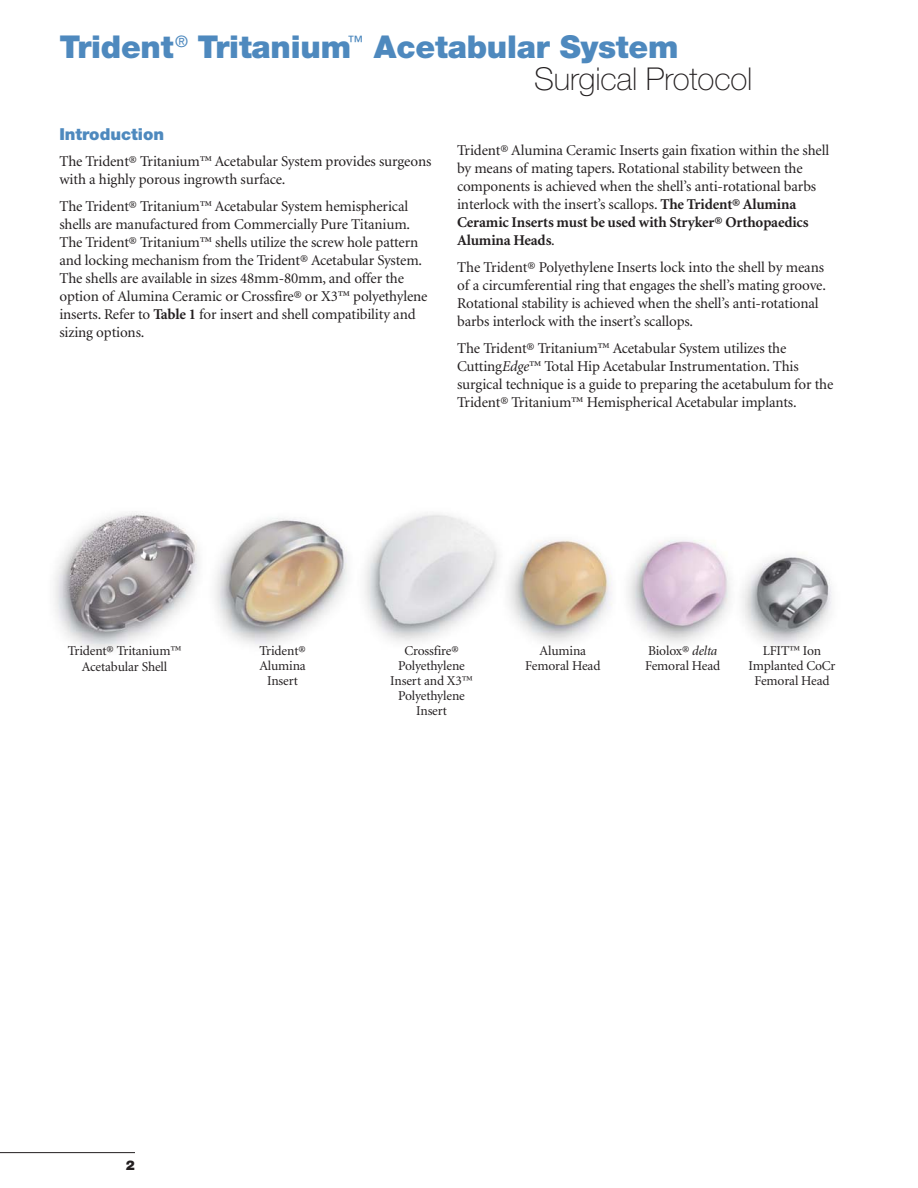
<style>
.page{position:relative;width:918px;height:1188px;background:#fff}
.page>*{position:absolute;margin:0;border:0;box-sizing:border-box;transform-origin:0 0}
.t1{font:900 31.5px/31.5px "Helvetica Neue";letter-spacing:-.005em;color:#4e89be}
.t2{font:900 16.5px "Helvetica Neue";color:#4e89be}
.t3{font:15px/18px "Minion";letter-spacing:-.01em;color:#231f20}
.t4{font:13.5px/15px "Minion";letter-spacing:-.01em;color:#231f20;text-align:center}
.t5{font:900 13.5px "Helvetica Neue";color:#231f20}
.s1{font-weight:100;color:#231f20}
.s2{font-weight:700}
.s3{font-style:italic}
</style>
<div class="page">
<img style="left:54px;top:511px;width:778px;height:139px">
<hr style="left:0;top:1152px;width:135px;height:1px;background:#231f20">
<h1 class="t1" style="left:534px;top:34px;width:220px;text-indent:-475px">Trident<sup>®</sup> Tritanium<sup>™</sup> Acetabular System<br><span class="s1">Surgical Protocol</span></h1>
<p class="t2" style="left:59px;top:128px;width:106px">Introduction</p>
<p class="t3" style="left:59px;top:153px;width:373px">The Trident® Tritanium™ Acetabular System provides surgeons with a highly porous ingrowth surface.</p>
<p class="t3" style="left:59px;top:198px;width:370px">The Trident® Tritanium™ Acetabular System hemispherical shells are manufactured from Commercially Pure Titanium.<br>The Trident® Tritanium™ shells utilize the screw hole pattern and locking mechanism from the Trident® Acetabular System.<br>The shells are available in sizes 48mm-80mm, and offer the option of Alumina Ceramic or Crossfire® or X3™ polyethylene inserts. Refer to <span class="s2">Table 1</span> for insert and shell compatibility and sizing options.</p>
<p class="t3" style="left:457px;top:142px;width:374px">Trident® Alumina Ceramic Inserts gain fixation within the shell by means of mating tapers. Rotational stability between the components is achieved when the shell’s anti-rotational barbs interlock with the insert’s scallops. <span class="s2">The Trident® Alumina Ceramic Inserts must be used with Stryker® Orthopaedics Alumina Heads</span>.</p>
<p class="t3" style="left:457px;top:259px;width:370px">The Trident® Polyethylene Inserts lock into the shell by means of a circumferential ring that engages the shell’s mating groove.<br>Rotational stability is achieved when the shell’s anti-rotational barbs interlock with the insert’s scallops.</p>
<p class="t3" style="left:457px;top:340px;width:378px">The Trident® Tritanium™ Acetabular System utilizes the Cutting<span class="s3">Edge</span>™ Total Hip Acetabular Instrumentation. This surgical technique is a guide to preparing the acetabulum for the Trident® Tritanium™ Hemispherical Acetabular implants.</p>
<p class="t4" style="left:68px;top:643px;width:115px;line-height:16.5px">Trident® Tritanium™<br>Acetabular Shell</p>
<p class="t4" style="left:390px;top:644px;width:84px">Crossfire®<br>Polyethylene<br>Insert and X3™<br>Polyethylene<br>Insert</p>
<p class="t4" style="left:748px;top:644px;width:89px">LFIT™ Ion<br>Implanted CoCr<br>Femoral Head</p>
<p class="t4" style="left:259px;top:644px;width:48px">Trident®<br>Alumina<br>Insert</p>
<p class="t4" style="left:525px;top:644px;width:77px">Alumina<br>Femoral Head</p>
<p class="t4" style="left:645px;top:644px;width:77px;text-align:left">Biolox® <span class="s3">delta<br></span>Femoral Head</p>
<p class="t5" style="left:126px;top:1160px;width:11px">2</p>
</div>
